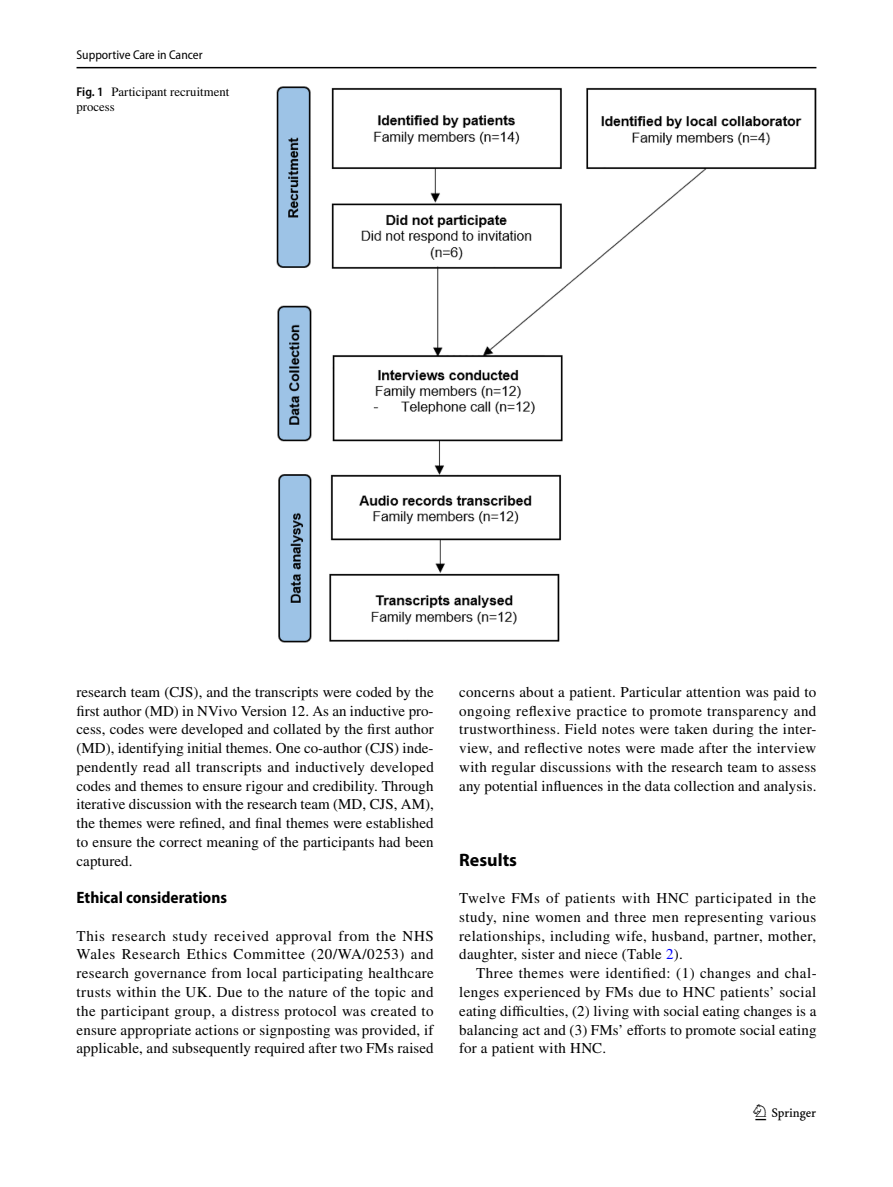
<style>
.page{position:relative;width:893px;height:1187px;background:#fff}
.page>*{position:absolute;margin:0;border:0;box-sizing:border-box;transform-origin:0 0}
.t1{font:22.5px "Springnew Regular 3";color:#000}
.t2{font:700 18px "Myriad Pro";color:#000}
.t3{font:700 semi-condensed 16.5px "Myriad Pro";color:#000}
.t4{font:15px/18.8px "STIX";letter-spacing:.01em;color:#000;text-align:justify}
.t5{font:12.75px/15px "STIX";color:#000}
.t6{font:semi-condensed 12.75px "Myriad Pro";color:#000}
.s1{font-family:"Myriad Pro";font-weight:600;font-stretch:semi-condensed}
.s2{color:#00f}
</style>
<div class="page">
<hr style="left:77px;top:67px;width:739px;height:1px;background:#000">
<img style="left:276px;top:87px;width:540px;height:555px">
<p class="t6" style="left:77px;top:48px;width:128px">Supportive Care in Cancer</p>
<p class="t5" style="left:77px;top:85px;width:154px"><span class="s1">Fig. 1</span> Participant recruitment process</p>
<p class="t4" style="left:77px;top:683px;width:359px">research team (CJS), and the transcripts were coded by the first author (MD) in NVivo Version 12. As an inductive pro&shy;cess, codes were developed and collated by the first author (MD), identifying initial themes. One co-author (CJS) inde&shy;pendently read all transcripts and inductively developed codes and themes to ensure rigour and credibility. Through iterative discussion with the research team (MD, CJS, AM), the themes were refined, and final themes were established to ensure the correct meaning of the participants had been captured.</p>
<p class="t3" style="left:77px;top:888px;width:152px">Ethical considerations</p>
<p class="t4" style="left:77px;top:927px;width:359px">This research study received approval from the NHS Wales Research Ethics Committee (20/WA/0253) and research governance from local participating healthcare trusts within the UK. Due to the nature of the topic and the participant group, a distress protocol was created to ensure appropriate actions or signposting was provided, if applicable, and subsequently required after two FMs raised</p>
<p class="t4" style="left:459px;top:683px;width:359px">concerns about a patient. Particular attention was paid to ongoing reflexive practice to promote transparency and trustworthiness. Field notes were taken during the inter&shy;view, and reflective notes were made after the interview with regular discussions with the research team to assess any potential influences in the data collection and analysis.</p>
<p class="t2" style="left:459px;top:847px;width:59px">Results</p>
<p class="t4" style="left:459px;top:889px;width:359px">Twelve FMs of patients with HNC participated in the study, nine women and three men representing various relationships, including wife, husband, partner, mother, daughter, sister and niece (Table <span class="s2">2</span>).</p>
<p class="t4" style="left:459px;top:964px;width:359px;text-indent:17px">Three themes were identified: (1) changes and chal&shy;lenges experienced by FMs due to HNC patients’ social eating difficulties, (2) living with social eating changes is a balancing act and (3) FMs’ efforts to promote social eating for a patient with HNC.</p>
<h1 class="t1" style="left:755px;top:1104px;width:62px">1 3</h1>
</div>
